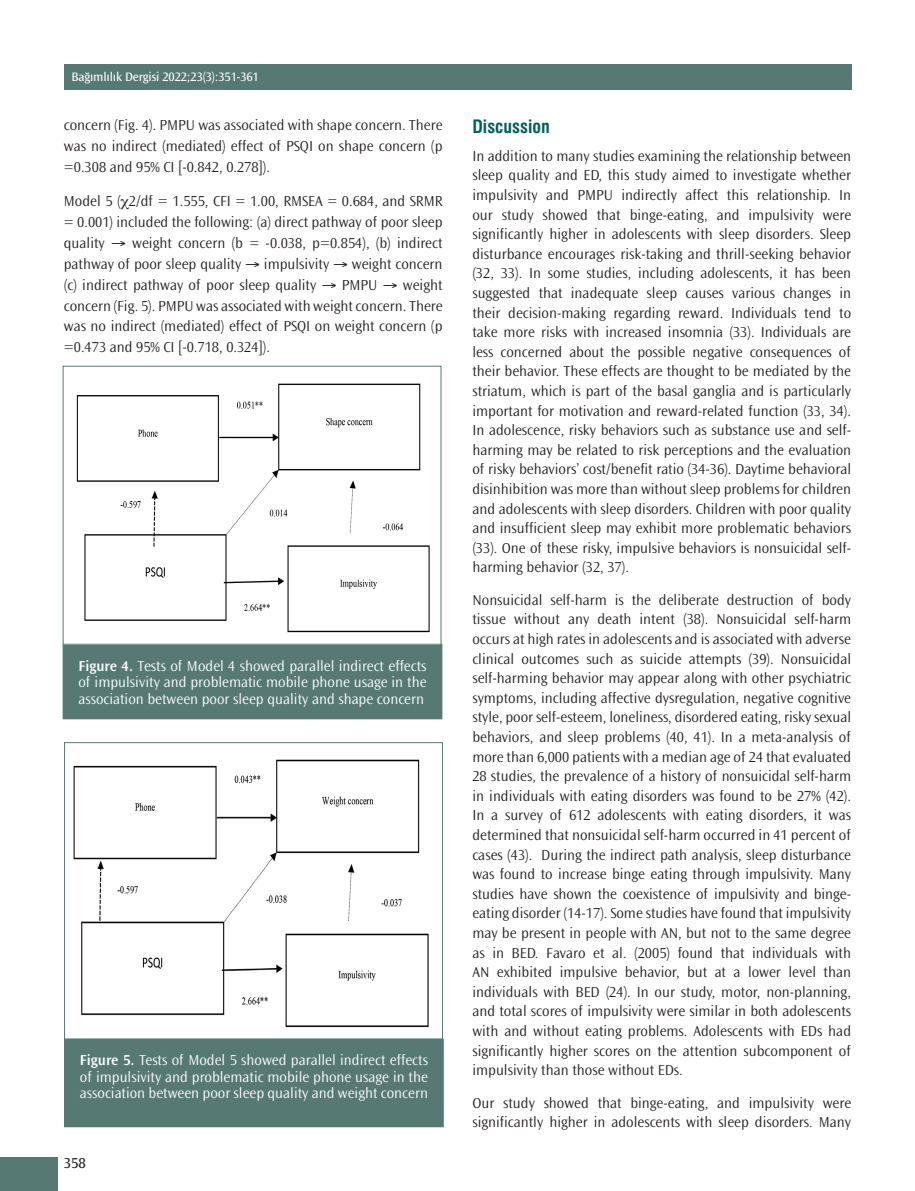
<style>
.page{position:relative;width:915px;height:1191px;background:#fff}
.page>*{position:absolute;margin:0;border:0;box-sizing:border-box;transform-origin:0 0}
.ARA_BASLIK{font:18px "Swiss Condensed Bold Tr";color:#046058}
.YAZI{font:300 15px/19.6px "Ocean Sans Std";color:#231f20;text-align:justify}
.RESİM-ALTI{font:300 15px/16.5px "Ocean Sans Std";color:#fff;text-align:justify}
.t1{font:15px "Ocean Sans Std";color:#231f20}
.t2{font:12.75px "Ocean Sans Std";letter-spacing:-.01em;color:#fff}
.s1{font-weight:600}
</style>
<div class="page">
<div style="left:0;top:1157px;width:57px;height:34px;background:#577974"></div>
<div style="left:64px;top:64px;width:786px;height:25px;background:#577974"></div>
<div style="left:63px;top:644px;width:378px;height:75px;background:#577974"></div>
<div style="left:63px;top:644px;width:379px;height:75px;border:1px solid #577974"></div>
<img style="left:76px;top:383px;width:354px;height:250px">
<div style="left:64px;top:1039px;width:379px;height:87px;background:#577974"></div>
<div style="left:64px;top:1038px;width:379px;height:89px;border:1px solid #577974"></div>
<img style="left:73px;top:759px;width:356px;height:269px">
<div style="left:64px;top:742px;width:378px;height:297px;border:1px solid #577974"></div>
<p class="t2" style="left:71px;top:70px;width:189px">Bağımlılık Dergisi 2022;23(3):351-361</p>
<p class="YAZI" style="left:64px;top:115px;width:380px;line-height:21px">concern (Fig. 4). PMPU was associated with shape concern. There was no indirect (mediated) effect of PSQI on shape concern (p =0.308 and 95% CI [-0.842, 0.278]).</p>
<p class="YAZI" style="left:64px;top:190px;width:380px;line-height:21px">Model 5 ( 2/df = 1.555, CFI = 1.00, RMSEA = 0.684, and SRMR = 0.001) included the following: (a) direct pathway of poor sleep quality → weight concern (b = -0.038, p=0.854), (b) indirect pathway of poor sleep quality → impulsivity → weight concern (c) indirect pathway of poor sleep quality → PMPU → weight concern (Fig. 5). PMPU was associated with weight concern. There was no indirect (mediated) effect of PSQI on weight concern (p =0.473 and 95% CI [-0.718, 0.324]).</p>
<p class="RESİM-ALTI" style="left:78px;top:657px;width:349px"><span class="s1">Figure 4.</span> Tests of Model 4 showed parallel indirect effects of impulsivity and problematic mobile phone usage in the association between poor sleep quality and shape concern</p>
<p class="RESİM-ALTI" style="left:80px;top:1052px;width:349px"><span class="s1">Figure 5.</span> Tests of Model 5 showed parallel indirect effects of impulsivity and problematic mobile phone usage in the association between poor sleep quality and weight concern</p>
<p class="t1" style="left:64px;top:1154px;width:24px">358</p>
<p class="ARA_BASLIK" style="left:472px;top:115px;width:79px">Discussion</p>
<p class="YAZI" style="left:472px;top:146px;width:380px">In addition to many studies examining the relationship between sleep quality and ED, this study aimed to investigate whether impulsivity and PMPU indirectly affect this relationship. In our study showed that binge-eating, and impulsivity were significantly higher in adolescents with sleep disorders. Sleep disturbance encourages risk-taking and thrill-seeking behavior (32, 33). In some studies, including adolescents, it has been suggested that inadequate sleep causes various changes in their decision-making regarding reward. Individuals tend to take more risks with increased insomnia (33). Individuals are less concerned about the possible negative consequences of their behavior. These effects are thought to be mediated by the striatum, which is part of the basal ganglia and is particularly important for motivation and reward-related function (33, 34).<br>In adolescence, risky behaviors such as substance use and self&shy;harming may be related to risk perceptions and the evaluation of risky behaviors’ cost/benefit ratio (34-36). Daytime behavioral disinhibition was more than without sleep problems for children and adolescents with sleep disorders. Children with poor quality and insufficient sleep may exhibit more problematic behaviors (33). One of these risky, impulsive behaviors is nonsuicidal self&shy;harming behavior (32, 37).</p>
<p class="YAZI" style="left:472px;top:590px;width:380px">Nonsuicidal self-harm is the deliberate destruction of body tissue without any death intent (38). Nonsuicidal self-harm occurs at high rates in adolescents and is associated with adverse clinical outcomes such as suicide attempts (39). Nonsuicidal self-harming behavior may appear along with other psychiatric symptoms, including affective dysregulation, negative cognitive style, poor self-esteem, loneliness, disordered eating, risky sexual behaviors, and sleep problems (40, 41). In a meta-analysis of more than 6,000 patients with a median age of 24 that evaluated 28 studies, the prevalence of a history of nonsuicidal self-harm in individuals with eating disorders was found to be 27% (42).<br>In a survey of 612 adolescents with eating disorders, it was determined that nonsuicidal self-harm occurred in 41 percent of cases (43). During the indirect path analysis, sleep disturbance was found to increase binge eating through impulsivity. Many studies have shown the coexistence of impulsivity and binge&shy;eating disorder (14-17). Some studies have found that impulsivity may be present in people with AN, but not to the same degree as in BED. Favaro et al. (2005) found that individuals with AN exhibited impulsive behavior, but at a lower level than individuals with BED (24). In our study, motor, non-planning, and total scores of impulsivity were similar in both adolescents with and without eating problems. Adolescents with EDs had significantly higher scores on the attention subcomponent of impulsivity than those without EDs.</p>
<p class="YAZI" style="left:472px;top:1093px;width:380px">Our study showed that binge-eating, and impulsivity were significantly higher in adolescents with sleep disorders. Many</p>
</div>
